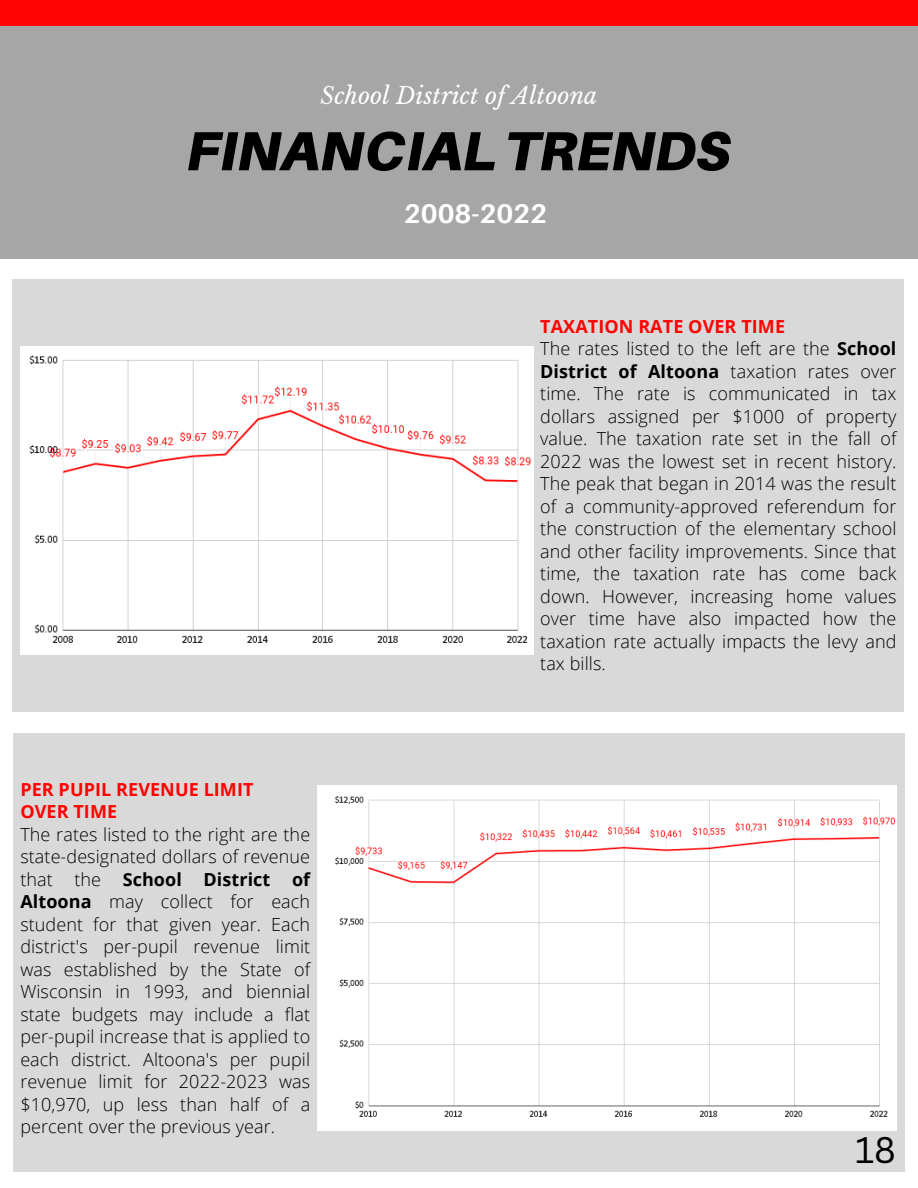
<style>
.page{position:relative;width:918px;height:1188px;background:#fff}
.page>*{position:absolute;margin:0;border:0;box-sizing:border-box;transform-origin:0 0}
.t1{font:italic 900 55.2px "Aileron";letter-spacing:.005em;color:#000}
.t2{font:36px "Canva Sans";color:#000}
.t3{font:700 27px "Aileron";color:#fff}
.t4{font:italic 23.1px "Libre Baskerville";letter-spacing:.005em;color:#fff}
.t5{font:300 18px/22.5px "Open Sans";letter-spacing:.005em;color:#000;text-align:justify}
.t6{font:700 18px "Open Sans";letter-spacing:.005em;color:#ff0301}
.s1{font-weight:700}
</style>
<div class="page">
<div style="left:0;top:0;width:918px;height:27px;background:#ff0402"></div>
<div style="left:0;top:26px;width:918px;height:232px;background:#a6a6a6"></div>
<div style="left:12px;top:280px;width:891px;height:432px;background:#d9d9d9"></div>
<div style="left:13px;top:734px;width:892px;height:438px;background:#d9d9d9"></div>
<img style="left:20px;top:346px;width:513px;height:309px">
<div style="left:317px;top:786px;width:579px;height:344px;background:#fff"></div>
<p class="t4" style="left:320px;top:82px;width:279px">School District of Altoona</p>
<p class="t1" style="left:187px;top:117px;width:546px">FINANCIALTRENDS</p>
<p class="t3" style="left:404px;top:197px;width:144px">2008-2022</p>
<p class="t6" style="left:20px;top:777px;width:235px">PER PUPIL REVENUE LIMIT</p>
<p class="t6" style="left:20px;top:799px;width:98px">OVER TIME</p>
<p class="t5" style="left:20px;top:823px;width:291px">The rates listed to the right are the state-designated dollars of revenue that the <span class="s1">School District of Altoona</span> may collect for each student for that given year. Each district's per-pupil revenue limit was established by the State of Wisconsin in 1993, and biennial state budgets may include a flat per-pupil increase that is applied to each district. Altoona's per pupil revenue limit for 2022-2023 was $10,970, up less than half of a percent over the previous year.</p>
<p class="t6" style="left:540px;top:314px;width:246px">TAXATION RATE OVER TIME</p>
<p class="t5" style="left:540px;top:337px;width:358px">The rates listed to the left are the <span class="s1">School District of Altoona</span> taxation rates over time. The rate is communicated in tax dollars assigned per $1000 of property value. The taxation rate set in the fall of 2022 was the lowest set in recent history.<br>The peak that began in 2014 was the result of a community-approved referendum for the construction of the elementary school and other facility improvements. Since that time, the taxation rate has come back down. However, increasing home values over time have also impacted how the taxation rate actually impacts the levy and tax bills.</p>
<p class="t2" style="left:855px;top:1125px;width:42px">18</p>
</div>
